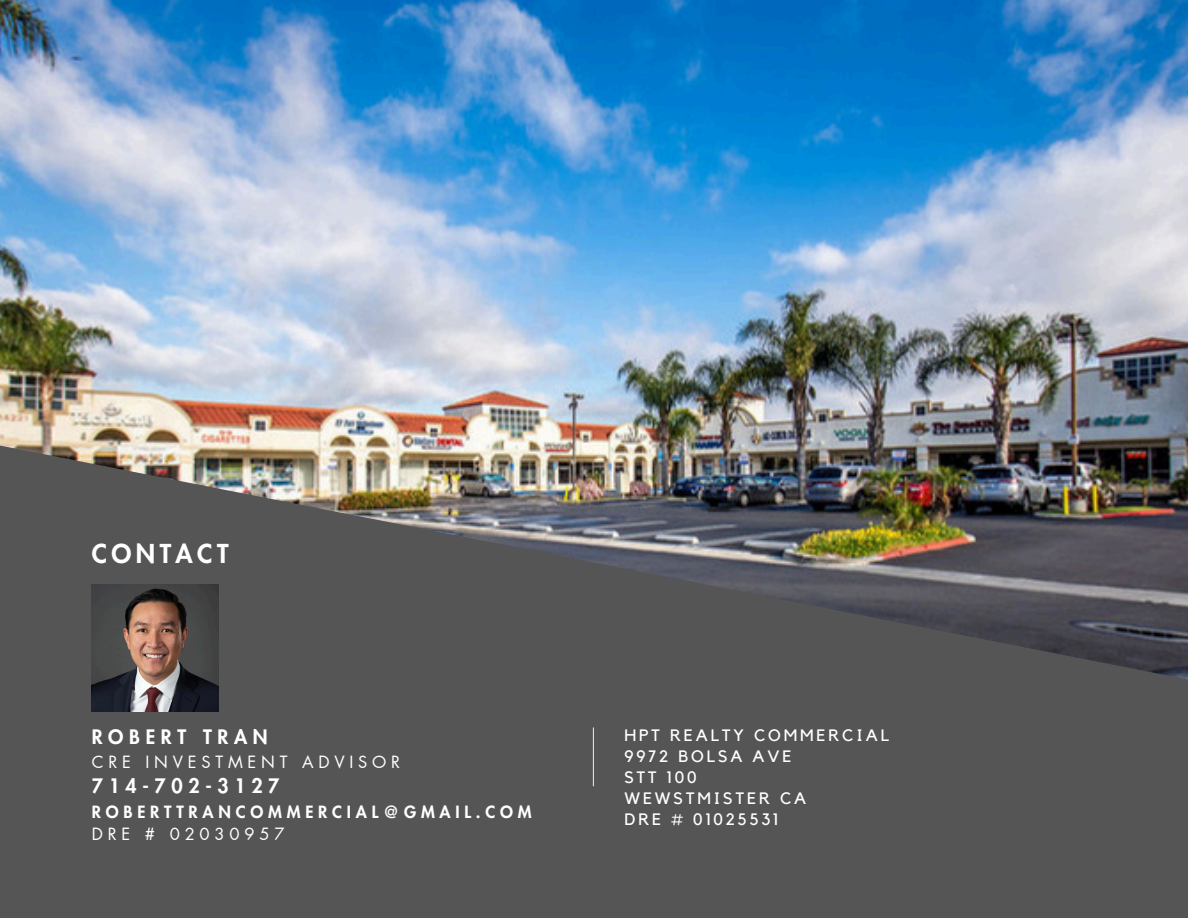
<style>
.page{position:relative;width:1188px;height:918px;background:#fff}
.page>*{position:absolute;margin:0;border:0;box-sizing:border-box;transform-origin:0 0}
.t1{font:800 25.5px "Futura LT Pro";letter-spacing:.175em;color:#fff}
.t2{font:800 19.5px "Futura LT Pro";letter-spacing:.29em;color:#fff}
.t3{font:16.5px "Kollektif";letter-spacing:.175em;color:#fff}
.t4{font:16.5px "Futura LT Pro";letter-spacing:.29em;color:#fff}
.t5{font:800 16.5px "Futura LT Pro";letter-spacing:.29em;color:#fff}
</style>
<div class="page">
<img style="left:0;top:0;width:1188px;height:415px">
<img style="left:0;top:415px;width:1188px;height:503px">
<hr style="left:593px;top:727px;width:1px;height:59px;background:#e1ded9">
<img style="left:92px;top:585px;width:127px;height:127px">
<p class="t1" style="left:92px;top:542px;width:138px">CONTACT</p>
<p class="t2" style="left:92px;top:727px;width:177px">ROBERT TRAN</p>
<p class="t4" style="left:92px;top:755px;width:310px">CRE INVESTMENT ADVISOR</p>
<p class="t2" style="left:92px;top:777px;width:189px">714-702-3127</p>
<p class="t5" style="left:92px;top:804px;width:441px">ROBERTTRANCOMMERCIAL@GMAIL.COM</p>
<p class="t4" style="left:92px;top:827px;width:194px">DRE # 02030957</p>
<p class="t3" style="left:624px;top:727px;width:266px">HPT REALTY COMMERCIAL</p>
<p class="t3" style="left:624px;top:748px;width:169px">9972 BOLSA AVE</p>
<p class="t3" style="left:624px;top:769px;width:74px">STT 100</p>
<p class="t3" style="left:624px;top:790px;width:183px">WEWSTMISTER CA</p>
<p class="t3" style="left:624px;top:811px;width:155px">DRE # 01025531</p>
</div>
